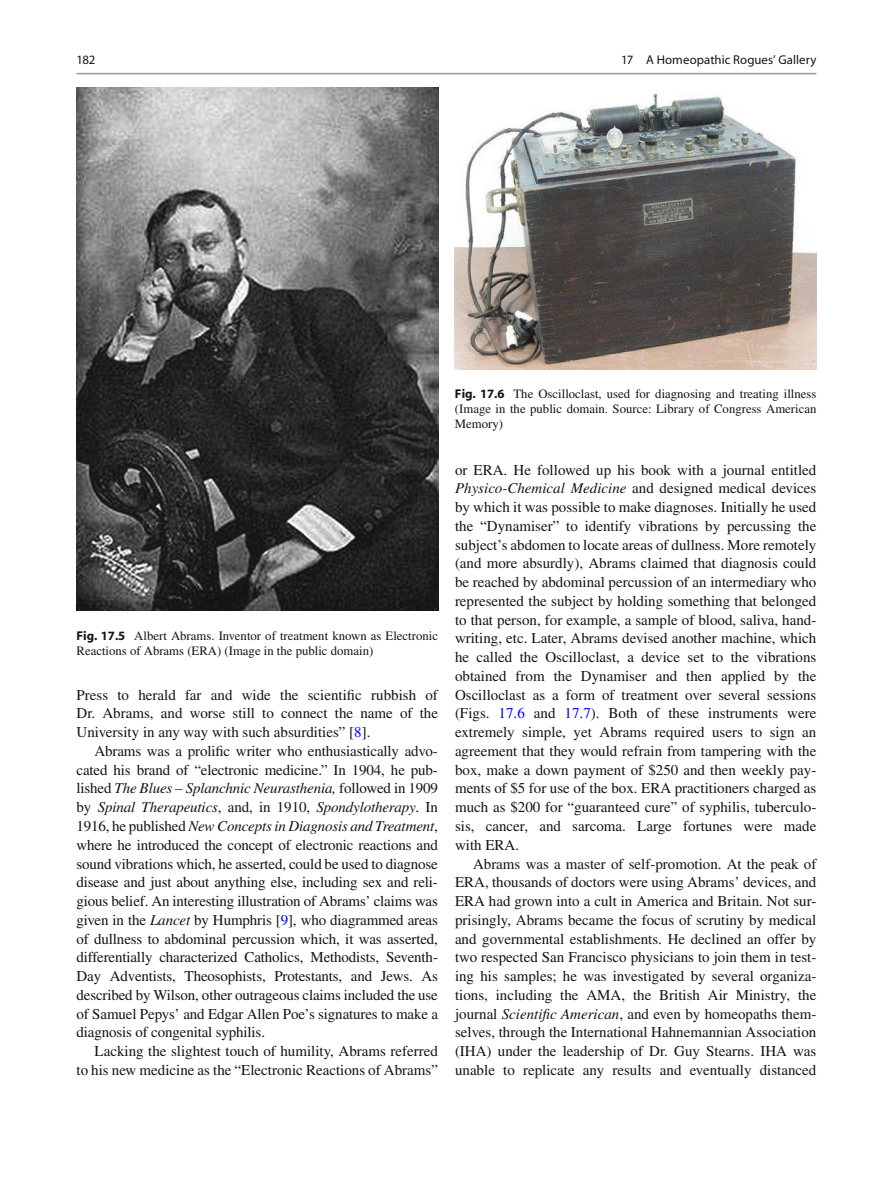
<style>
.page{position:relative;width:893px;height:1187px;background:#fff}
.page>*{position:absolute;margin:0;border:0;box-sizing:border-box;transform-origin:0 0}
.t1{font:15px/18.8px "Times";color:#131413;text-align:justify}
.t2{font:12.75px/15px "Times";color:#131413}
.t3{font:12.75px "Myriad";letter-spacing:.01em;color:#131413}
.s1{font-family:"Myriad";font-weight:700}
.s2{color:#00f}
.s3{font-style:italic}
</style>
<div class="page">
<img style="left:77px;top:88px;width:361px;height:523px">
<img style="left:455px;top:93px;width:361px;height:276px">
<hr style="left:77px;top:73px;width:739px;height:1px;background:#989898">
<p class="t3" style="left:77px;top:55px;width:20px">182</p>
<p class="t3" style="left:621px;top:55px;width:197px">17 A Homeopathic Rogues’ Gallery</p>
<p class="t2" style="left:77px;top:629px;width:363px"><span class="s1">Fig. 17.5</span> Albert Abrams. Inventor of treatment known as Electronic<br>Reactions of Abrams (ERA) (Image in the public domain)</p>
<p class="t1" style="left:77px;top:686px;width:363px">Press to herald far and wide the scientific rubbish of Dr. Abrams, and worse still to connect the name of the University in any way with such absurdities” [ <span class="s2">8</span> ].</p>
<p class="t1" style="left:77px;top:743px;width:363px;text-indent:18px">Abrams was a prolific writer who enthusiastically advo&shy;cated his brand of “electronic medicine.” In 1904, he pub&shy;lished <span class="s3">The Blues – Splanchnic Neurasthenia,</span> followed in 1909 by <span class="s3">Spinal Therapeutics</span> , and, in 1910, <span class="s3">Spondylotherapy</span> . In 1916, he published <span class="s3">New Concepts in Diagnosis and Treatment</span> , where he introduced the concept of electronic reactions and sound vibrations which, he asserted, could be used to diagnose disease and just about anything else, including sex and reli&shy;gious belief. An interesting illustration of Abrams’ claims was given in the <span class="s3">Lancet</span> by Humphris [ <span class="s2">9</span> ], who diagrammed areas of dullness to abdominal percussion which, it was asserted, differentially characterized Catholics, Methodists, Seventh-Day Adventists, Theosophists, Protestants, and Jews. As described by Wilson, other outrageous claims included the use of Samuel Pepys’ and Edgar Allen Poe’s signatures to make a diagnosis of congenital syphilis.</p>
<p class="t1" style="left:77px;top:1043px;width:363px;text-align:right">Lacking the slightest touch of humility, Abrams referred<br>to his new medicine as the “Electronic Reactions of Abrams”</p>
<p class="t2" style="left:455px;top:387px;width:363px;text-align:justify"><span class="s1">Fig. 17.6</span> The Oscilloclast, used for diagnosing and treating illness (Image in the public domain. Source: Library of Congress American Memory)</p>
<p class="t1" style="left:455px;top:461px;width:363px">or ERA. He followed up his book with a journal entitled <span class="s3">Physico-Chemical Medicine</span> and designed medical devices by which it was possible to make diagnoses. Initially he used the “Dynamiser ” to identify vibrations by percussing the subject’s abdomen to locate areas of dullness. More remotely (and more absurdly), Abrams claimed that diagnosis could be reached by abdominal percussion of an intermediary who represented the subject by holding something that belonged to that person, for example, a sample of blood, saliva, hand&shy;writing, etc. Later, Abrams devised another machine, which he called the Oscilloclast, a device set to the vibrations obtained from the Dynamiser and then applied by the Oscilloclast as a form of treatment over several sessions (Figs. <span class="s2">17.6</span> and <span class="s2">17.7</span> ). Both of these instruments were extremely simple, yet Abrams required users to sign an agreement that they would refrain from tampering with the box, make a down payment of $250 and then weekly pay&shy;ments of $5 for use of the box. ERA practitioners charged as much as $200 for “guaranteed cure” of syphilis, tuberculo&shy;sis, cancer, and sarcoma. Large fortunes were made with ERA.</p>
<p class="t1" style="left:455px;top:855px;width:363px;text-indent:18px">Abrams was a master of self-promotion. At the peak of ERA, thousands of doctors were using Abrams’ devices, and ERA had grown into a cult in America and Britain. Not sur&shy;prisingly, Abrams became the focus of scrutiny by medical and governmental establishments. He declined an offer by two respected San Francisco physicians to join them in test&shy;ing his samples; he was investigated by several organiza&shy;tions, including the AMA, the British Air Ministry, the journal <span class="s3">Scientific American</span> , and even by homeopaths them&shy;selves, through the International Hahnemannian Association (IHA) under the leadership of Dr. Guy Stearns. IHA was unable to replicate any results and eventually distanced</p>
</div>
